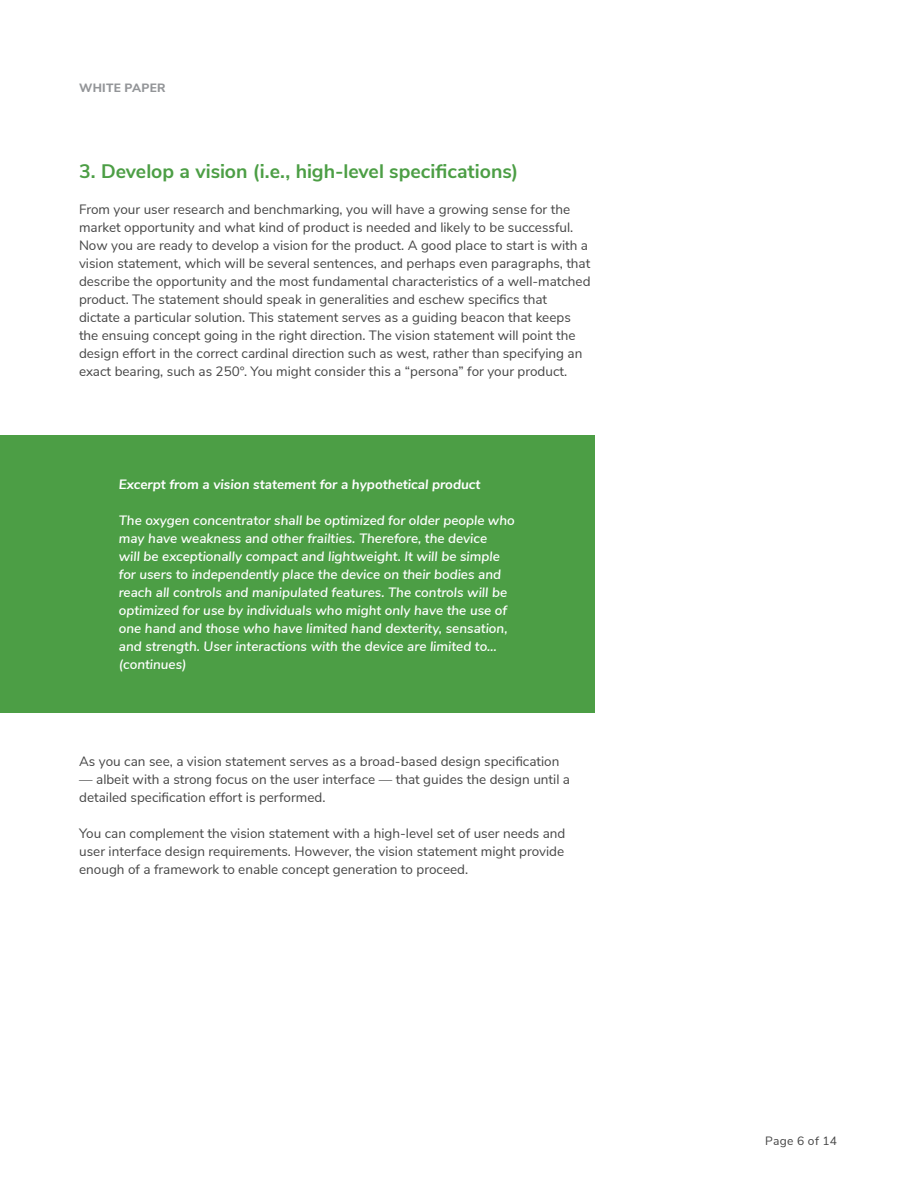
<style>
.page{position:relative;width:918px;height:1188px;background:#fff}
.page>*{position:absolute;margin:0;border:0;box-sizing:border-box;transform-origin:0 0}
.t1{font:700 19.5px "Nunito Sans";color:#4c9e45}
.t2{font:13.5px/18px "Nunito Sans";color:#454545}
.t3{font:italic 600 13.5px/18px "Nunito Sans";color:#fff}
.t4{font:italic 700 13.5px "Nunito Sans";color:#fff}
.t5{font:800 12px "Nunito Sans";letter-spacing:.025em;color:#939598}
.t6{font:12px "Nunito Sans";letter-spacing:.035em;color:#444}
</style>
<div class="page">
<div style="left:0;top:436px;width:594px;height:277px;background:#4c9e45"></div>
<p class="t5" style="left:79px;top:79px;width:88px">WHITE PAPER</p>
<h1 class="t1" style="left:79px;top:157px;width:441px">3. Develop a vision (i.e., high-level specifications)</h1>
<p class="t2" style="left:79px;top:200px;width:513px">From your user research and benchmarking, you will have a growing sense for the market opportunity and what kind of product is needed and likely to be successful.<br>Now you are ready to develop a vision for the product. A good place to start is with a vision statement, which will be several sentences, and perhaps even paragraphs, that describe the opportunity and the most fundamental characteristics of a well-matched product. The statement should speak in generalities and eschew specifics that dictate a particular solution. This statement serves as a guiding beacon that keeps the ensuing concept going in the right direction. The vision statement will point the design effort in the correct cardinal direction such as west, rather than specifying an exact bearing, such as 250°. You might consider this a “persona” for your product.</p>
<p class="t4" style="left:119px;top:474px;width:363px">Excerpt from a vision statement for a hypothetical product</p>
<p class="t3" style="left:119px;top:510px;width:398px">The oxygen concentrator shall be optimized for older people who may have weakness and other frailties. Therefore, the device<br>will be exceptionally compact and lightweight. It will be simple for users to independently place the device on their bodies and reach all controls and manipulated features. The controls will be optimized for use by individuals who might only have the use of one hand and those who have limited hand dexterity, sensation, and strength. User interactions with the device are limited to… (continues)</p>
<p class="t2" style="left:79px;top:752px;width:482px">As you can see, a vision statement serves as a broad-based design specification</p>
<p class="t2" style="left:79px;top:770px;width:492px">— albeit with a strong focus on the user interface — that guides the design until a detailed specification effort is performed.</p>
<p class="t2" style="left:79px;top:824px;width:488px;text-align:justify">You can complement the vision statement with a high-level set of user needs and user interface design requirements. However, the vision statement might provide enough of a framework to enable concept generation to proceed.</p>
<p class="t6" style="left:765px;top:1133px;width:73px">Page 6 of 14</p>
</div>
